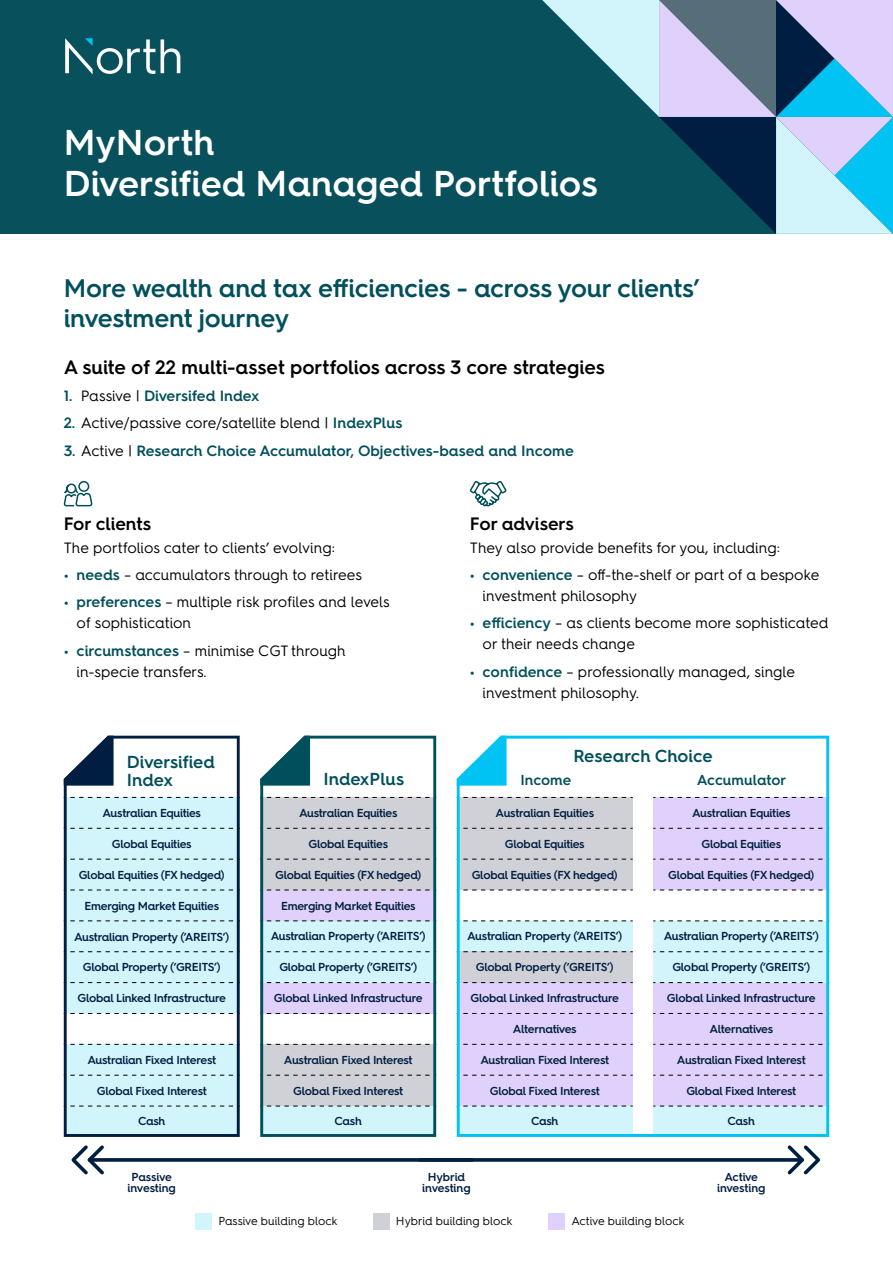
<style>
.page{position:relative;width:893px;height:1263px;background:#fff}
.page>*{position:absolute;margin:0;border:0;box-sizing:border-box;transform-origin:0 0}
.t1{font:600 36px/40.5px "Hurme Geometric Sans 4";color:#fff}
.t2{font:600 25.5px/30px "Hurme Geometric Sans 4";letter-spacing:-.01em;color:#004f5c}
.t3{font:600 19.5px "Hurme Geometric Sans 4";letter-spacing:-.005em;color:#000}
.t4{font:600 18px "Hurme Geometric Sans 4";color:#000}
.t5{font:600 17.4px/17.4px "Hurme Geometric Sans 4";letter-spacing:-.01em;color:#004f5c}
.t6{font:15px/21px "Hurme Geometric Sans 4";color:#000}
.t7{font:600 15px "Hurme Geometric Sans 4";color:#004f5c}
.t8{font:600 14.55px "Hurme Geometric Sans 4";letter-spacing:-.005em;color:#004f5c}
.t9{font:600 11.55px/11.6px "Hurme Geometric Sans 4";letter-spacing:-.025em;color:#001e41;text-align:center}
.t10{font:11.55px "Hurme Geometric Sans 4";color:#000}
.s1{font-weight:400;color:#000}
.s2{font-weight:600;color:#004f5c}
</style>
<div class="page">
<div style="left:0;top:0;width:893px;height:234px;background:#08505c"></div>
<svg style="left:542px;top:0;width:351px;height:234px"></svg>
<svg style="left:161px;top:39px;width:19px;height:34px"></svg>
<svg style="left:65px;top:38px;width:90px;height:36px"></svg>
<svg style="left:64px;top:480px;width:28px;height:27px"></svg>
<svg style="left:469px;top:480px;width:38px;height:27px"></svg>
<svg style="left:107px;top:1158px;width:312px;height:4px"></svg>
<div style="left:195px;top:1213px;width:17px;height:16px;background:#d2f5fc"></div>
<div style="left:373px;top:1213px;width:16px;height:16px;background:#d0d1d7"></div>
<div style="left:548px;top:1213px;width:17px;height:16px;background:#dfd1fb"></div>
<svg style="left:71px;top:1145px;width:36px;height:30px"></svg>
<svg style="left:419px;top:1158px;width:365px;height:4px"></svg>
<svg style="left:784px;top:1145px;width:36px;height:30px"></svg>
<svg style="left:64px;top:736px;width:176px;height:401px;fill:#d2f5fc"></svg>
<svg style="left:260px;top:736px;width:176px;height:401px"></svg>
<svg style="left:457px;top:736px;width:372px;height:401px"></svg>
<h1 class="t1" style="left:64px;top:121px;width:535px">MyNorth<br>Diversified Managed Portfolios</h1>
<h2 class="t2" style="left:64px;top:272px;width:637px">More wealth and tax efficiencies - across your clients’ investment journey</h2>
<h3 class="t3" style="left:64px;top:353px;width:543px">A suite of 22 multi-asset portfolios across 3 core strategies</h3>
<p class="t7" style="left:64px;top:385px;width:197px">1. <span class="s1">Passive |</span> Diversifed Index</p>
<p class="t6" style="left:64px;top:412px;width:340px"><span class="s2">2.</span> Active/passive core/satellite blend | <span class="s2">IndexPlus</span></p>
<p class="t7" style="left:64px;top:440px;width:512px">3. <span class="s1">Active |</span> Research Choice Accumulator, Objectives-based and Income</p>
<h3 class="t4" style="left:64px;top:511px;width:89px">For clients</h3>
<p class="t6" style="left:64px;top:536px;width:273px">The portfolios cater to clients’ evolving:</p>
<p class="t6" style="left:64px;top:564px;width:300px"><span class="s2">• needs</span> – accumulators through to retirees</p>
<p class="t6" style="left:77px;top:591px;width:315px;text-indent:-13px"><span class="s2">• preferences</span> – multiple risk profiles and levels of sophistication</p>
<p class="t6" style="left:77px;top:640px;width:271px;text-indent:-13px"><span class="s2">• circumstances</span> – minimise CGT through in-specie transfers.</p>
<h3 class="t4" style="left:470px;top:511px;width:106px">For advisers</h3>
<p class="t6" style="left:470px;top:536px;width:311px">They also provide benefits for you, including:</p>
<p class="t6" style="left:483px;top:564px;width:338px;text-indent:-13px"><span class="s2">• convenience</span> – off-the-shelf or part of a bespoke investment philosophy</p>
<p class="t6" style="left:483px;top:612px;width:347px;text-indent:-13px"><span class="s2">• efficiency</span> – as clients become more sophisticated or their needs change</p>
<p class="t6" style="left:483px;top:661px;width:314px;text-indent:-13px"><span class="s2">• confidence</span> – professionally managed, single investment philosophy.</p>
<h3 class="t5" style="left:127px;top:753px;width:90px">Diversified<br>Index</h3>
<p class="t9" style="left:103px;top:807px;width:100px">Australian Equities</p>
<p class="t9" style="left:112px;top:838px;width:81px">Global Equities</p>
<p class="t9" style="left:79px;top:869px;width:148px">Global Equities (FX hedged)</p>
<p class="t9" style="left:85px;top:899px;width:136px">Emerging Market Equities</p>
<p class="t9" style="left:74px;top:930px;width:157px">Australian Property (’AREITS’)</p>
<p class="t9" style="left:83px;top:961px;width:139px">Global Property (’GREITS’)</p>
<p class="t9" style="left:77px;top:992px;width:150px">Global Linked Infrastructure</p>
<p class="t9" style="left:87px;top:1054px;width:130px">Australian Fixed Interest</p>
<p class="t9" style="left:97px;top:1084px;width:112px">Global Fixed Interest</p>
<p class="t9" style="left:138px;top:1115px;width:29px">Cash</p>
<h3 class="t5" style="left:573px;top:747px;width:141px">Research Choice</h3>
<p class="t8" style="left:697px;top:770px;width:91px">Accumulator</p>
<h3 class="t5" style="left:323px;top:770px;width:82px">IndexPlus</h3>
<p class="t8" style="left:520px;top:770px;width:52px">Income</p>
<p class="t9" style="left:299px;top:807px;width:100px">Australian Equities</p>
<p class="t9" style="left:308px;top:838px;width:81px">Global Equities</p>
<p class="t9" style="left:275px;top:869px;width:148px">Global Equities (FX hedged)</p>
<p class="t9" style="left:281px;top:899px;width:136px">Emerging Market Equities</p>
<p class="t9" style="left:271px;top:930px;width:157px">Australian Property (’AREITS’)</p>
<p class="t9" style="left:279px;top:961px;width:139px">Global Property (’GREITS’)</p>
<p class="t9" style="left:274px;top:992px;width:150px">Global Linked Infrastructure</p>
<p class="t9" style="left:284px;top:1054px;width:130px">Australian Fixed Interest</p>
<p class="t9" style="left:293px;top:1084px;width:112px">Global Fixed Interest</p>
<p class="t9" style="left:335px;top:1115px;width:29px">Cash</p>
<p class="t9" style="left:496px;top:807px;width:100px">Australian Equities</p>
<p class="t9" style="left:505px;top:838px;width:81px">Global Equities</p>
<p class="t9" style="left:472px;top:869px;width:148px">Global Equities (FX hedged)</p>
<p class="t9" style="left:467px;top:930px;width:157px">Australian Property (’AREITS’)</p>
<p class="t9" style="left:476px;top:961px;width:139px">Global Property (’GREITS’)</p>
<p class="t9" style="left:470px;top:992px;width:150px">Global Linked Infrastructure</p>
<p class="t9" style="left:513px;top:1023px;width:65px">Alternatives</p>
<p class="t9" style="left:480px;top:1054px;width:130px">Australian Fixed Interest</p>
<p class="t9" style="left:490px;top:1084px;width:112px">Global Fixed Interest</p>
<p class="t9" style="left:531px;top:1115px;width:29px">Cash</p>
<p class="t9" style="left:692px;top:807px;width:100px">Australian Equities</p>
<p class="t9" style="left:701px;top:838px;width:81px">Global Equities</p>
<p class="t9" style="left:668px;top:869px;width:148px">Global Equities (FX hedged)</p>
<p class="t9" style="left:664px;top:930px;width:157px">Australian Property (’AREITS’)</p>
<p class="t9" style="left:672px;top:961px;width:139px">Global Property (’GREITS’)</p>
<p class="t9" style="left:667px;top:992px;width:150px">Global Linked Infrastructure</p>
<p class="t9" style="left:709px;top:1023px;width:65px">Alternatives</p>
<p class="t9" style="left:677px;top:1054px;width:130px">Australian Fixed Interest</p>
<p class="t9" style="left:686px;top:1084px;width:112px">Global Fixed Interest</p>
<p class="t9" style="left:728px;top:1115px;width:29px">Cash</p>
<p class="t9" style="left:128px;top:1170px;width:50px">Passive investing</p>
<p class="t9" style="left:422px;top:1170px;width:50px">Hybrid investing</p>
<p class="t9" style="left:717px;top:1170px;width:50px">Active investing</p>
<p class="t10" style="left:218px;top:1213px;width:121px">Passive building block</p>
<p class="t10" style="left:396px;top:1213px;width:118px">Hybrid building block</p>
<p class="t10" style="left:571px;top:1213px;width:115px">Active building block</p>
</div>
